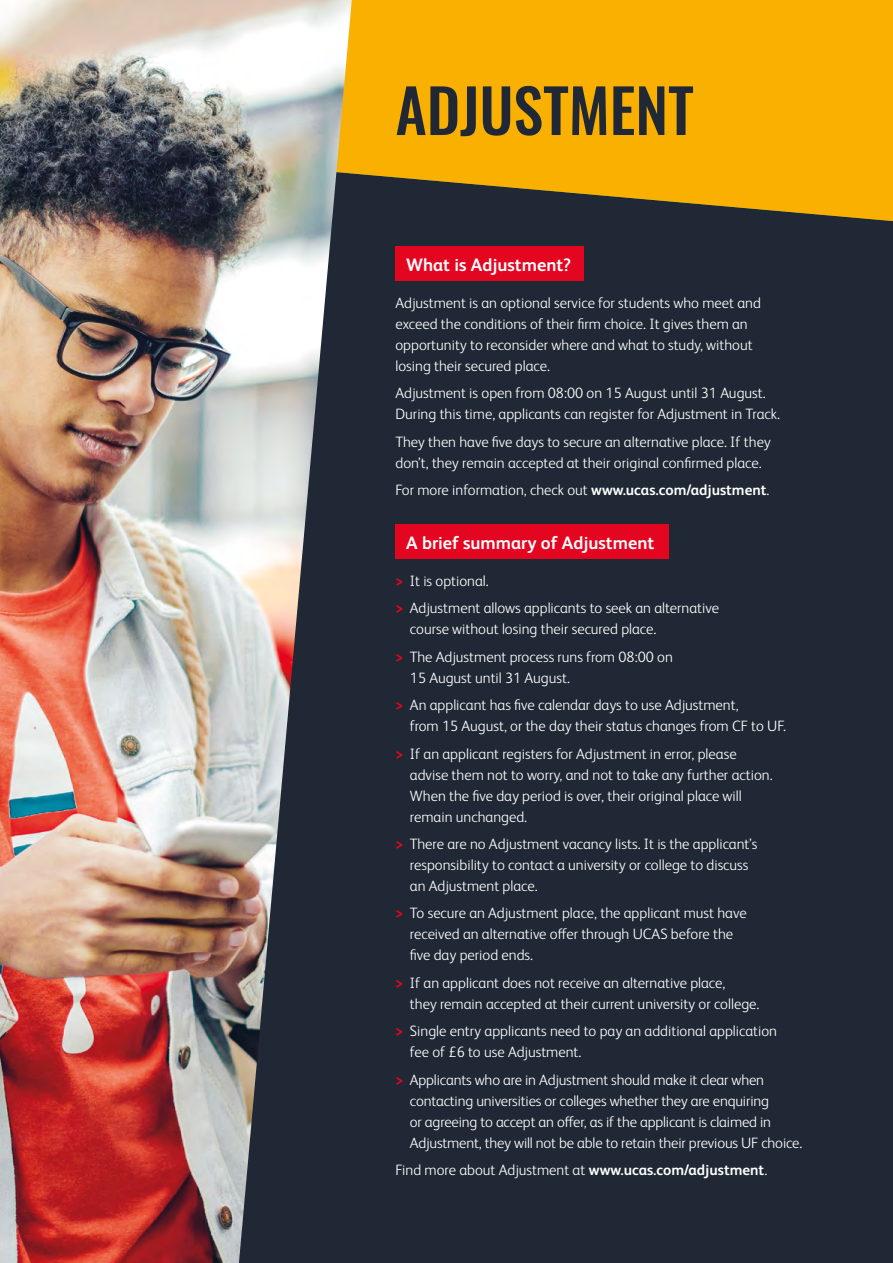
<style>
.page{position:relative;width:893px;height:1263px;background:#1f2834}
.page>*{position:absolute;margin:0;border:0;box-sizing:border-box;transform-origin:0 0}
.t1{font:500 60px "Oswald";color:#1f2834}
.t2{font:700 18px "FS Albert Pro";color:#fff}
.t3{font:300 15px/21px "FS Albert Pro";color:#fff}
.s1{font-weight:700}
.s2{font-weight:700;color:#e40521}
</style>
<div class="page">
<svg style="left:352px;top:0;width:541px;height:221px;background:#e1a105"></svg>
<img style="left:0;top:0;width:352px;height:1263px">
<div style="left:395px;top:247px;width:189px;height:34px;background:#e40521"></div>
<div style="left:395px;top:525px;width:273px;height:34px;background:#e40521"></div>
<h1 class="t1" style="left:395px;top:79px;width:300px">ADJUSTMENT</h1>
<p class="t2" style="left:406px;top:252px;width:166px">What is Adjustment?</p>
<p class="t3" style="left:395px;top:291px;width:367px">Adjustment is an optional service for students who meet and exceed the conditions of their firm choice. It gives them an opportunity to reconsider where and what to study, without losing their secured place.</p>
<p class="t3" style="left:395px;top:382px;width:386px">Adjustment is open from 08:00 on 15 August until 31 August.<br>During this time, applicants can register for Adjustment in Track.</p>
<p class="t3" style="left:395px;top:430px;width:377px">They then have five days to secure an alternative place. If they don’t, they remain accepted at their original confirmed place.</p>
<p class="t3" style="left:395px;top:479px;width:376px">For more information, check out <span class="s1">www.ucas.com/adjustment</span>.</p>
<p class="t2" style="left:406px;top:530px;width:250px">A brief summary of Adjustment</p>
<p class="t3" style="left:395px;top:566px;width:325px;line-height:27.3px"><span class="s2">&gt;</span> It is optional.<br><span class="s2">&gt;</span> Adjustment allows applicants to seek an alternative</p>
<p class="t3" style="left:395px;top:615px;width:279px;line-height:27.3px;text-align:center">course without losing their secured place.<br><span class="s2">&gt;</span> The Adjustment process runs from 08:00 on</p>
<p class="t3" style="left:395px;top:663px;width:345px;line-height:27.3px;text-indent:14px">15 August until 31 August.<br><span class="s2">&gt;</span> An applicant has five calendar days to use Adjustment,</p>
<p class="t3" style="left:395px;top:711px;width:392px;line-height:27.3px;text-indent:14px">from 15 August, or the day their status changes from CF to UF. <span class="s2">&gt;</span> If an applicant registers for Adjustment in error, please</p>
<p class="t3" style="left:410px;top:763px;width:364px">advise them not to worry, and not to take any further action.<br>When the five day period is over, their original place will remain unchanged.</p>
<p class="t3" style="left:410px;top:832px;width:349px;text-indent:-14px"><span class="s2">&gt;</span> There are no Adjustment vacancy lists. It is the applicant’s responsibility to contact a university or college to discuss an Adjustment place.</p>
<p class="t3" style="left:410px;top:902px;width:338px;text-indent:-14px"><span class="s2">&gt;</span> To secure an Adjustment place, the applicant must have received an alternative offer through UCAS before the five day period ends.</p>
<p class="t3" style="left:410px;top:971px;width:351px;text-indent:-14px"><span class="s2">&gt;</span> If an applicant does not receive an alternative place,<br>they remain accepted at their current university or college.</p>
<p class="t3" style="left:410px;top:1019px;width:369px;text-indent:-14px"><span class="s2">&gt;</span> Single entry applicants need to pay an additional application fee of £6 to use Adjustment.</p>
<p class="t3" style="left:410px;top:1068px;width:394px;text-indent:-14px"><span class="s2">&gt;</span> Applicants who are in Adjustment should make it clear when contacting universities or colleges whether they are enquiring<br>or agreeing to accept an offer, as if the applicant is claimed in Adjustment, they will not be able to retain their previous UF choice.</p>
<p class="t3" style="left:395px;top:1158px;width:373px">Find more about Adjustment at <span class="s1">www.ucas.com/adjustment</span>.</p>
</div>
